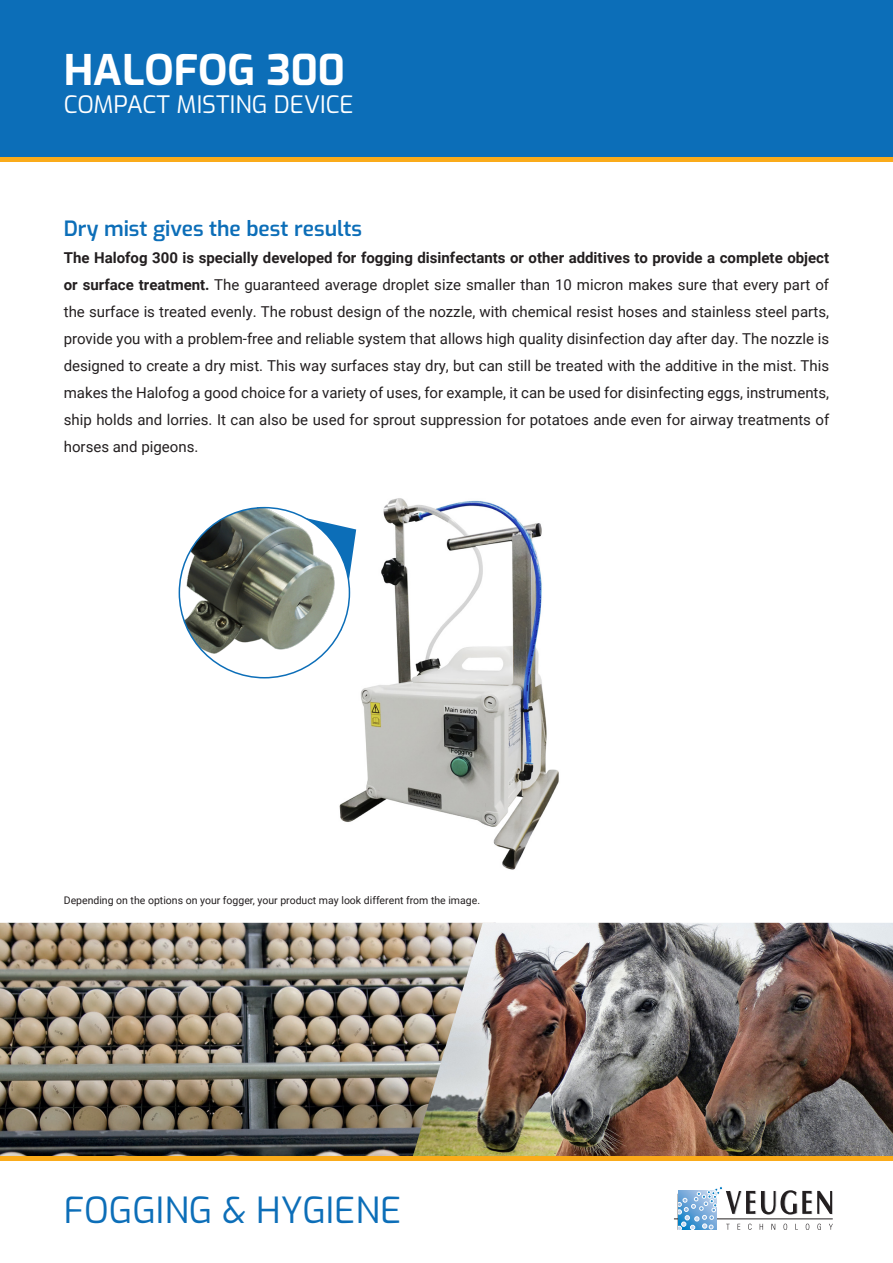
<style>
.page{position:relative;width:893px;height:1263px;background:#fff}
.page>*{position:absolute;margin:0;border:0;box-sizing:border-box;transform-origin:0 0}
.t1{font:700 42px "Exo";color:#fff}
.Folder_kop{font:36px "Exo";color:#0c6eb8}
.t2{font:24px "Exo";color:#fff}
.t3{font:600 21px "Exo";color:#0c6eb8}
.t4{font:15px/27px "Roboto";color:#231f20;text-align:justify}
.t5{font:10.5px "Roboto";color:#231f20}
.s1{font-weight:700}
</style>
<div class="page">
<div style="left:0;top:0;width:893px;height:157px;background:#0c6eb8"></div>
<div style="left:0;top:157px;width:893px;height:5px;background:#faab1a"></div>
<hr style="left:674px;top:1218px;width:159px;height:1px;background:#231f20">
<svg style="left:677px;top:1186px;width:156px;height:44px"></svg>
<img style="left:0;top:923px;width:413px;height:234px">
<img style="left:413px;top:923px;width:480px;height:234px">
<img style="left:318px;top:498px;width:241px;height:372px">
<svg style="left:274px;top:507px;width:82px;height:123px"></svg>
<img style="left:179px;top:508px;width:170px;height:170px;border-radius:85px">
<hr style="left:0;top:1157px;width:893px;height:4px;background:#faab1a">
<p class="t1" style="left:64px;top:38px;width:283px">HALOFOG 300</p>
<p class="t2" style="left:64px;top:87px;width:291px">COMPACT MISTING DEVICE</p>
<p class="t3" style="left:64px;top:212px;width:300px">Dry mist gives the best results</p>
<p class="t4" style="left:64px;top:243px;width:767px"><span class="s1">The Halofog 300 is specially developed for fogging disinfectants or other additives to provide a complete object or surface treatment.</span> The guaranteed average droplet size smaller than 10 micron makes sure that every part of the surface is treated evenly. The robust design of the nozzle, with chemical resist hoses and stainless steel parts, provide you with a problem-free and reliable system that allows high quality disinfection day after day. The nozzle is designed to create a dry mist. This way surfaces stay dry, but can still be treated with the additive in the mist. This makes the Halofog a good choice for a variety of uses, for example, it can be used for disinfecting eggs, instruments, ship holds and lorries. It can also be used for sprout suppression for potatoes ande even for airway treatments of horses and pigeons.</p>
<p class="t5" style="left:64px;top:893px;width:418px">Depending on the options on your fogger, your product may look different from the image.</p>
<p class="Folder_kop" style="left:64px;top:1183px;width:339px">FOGGING &amp; HYGIENE</p>
</div>
